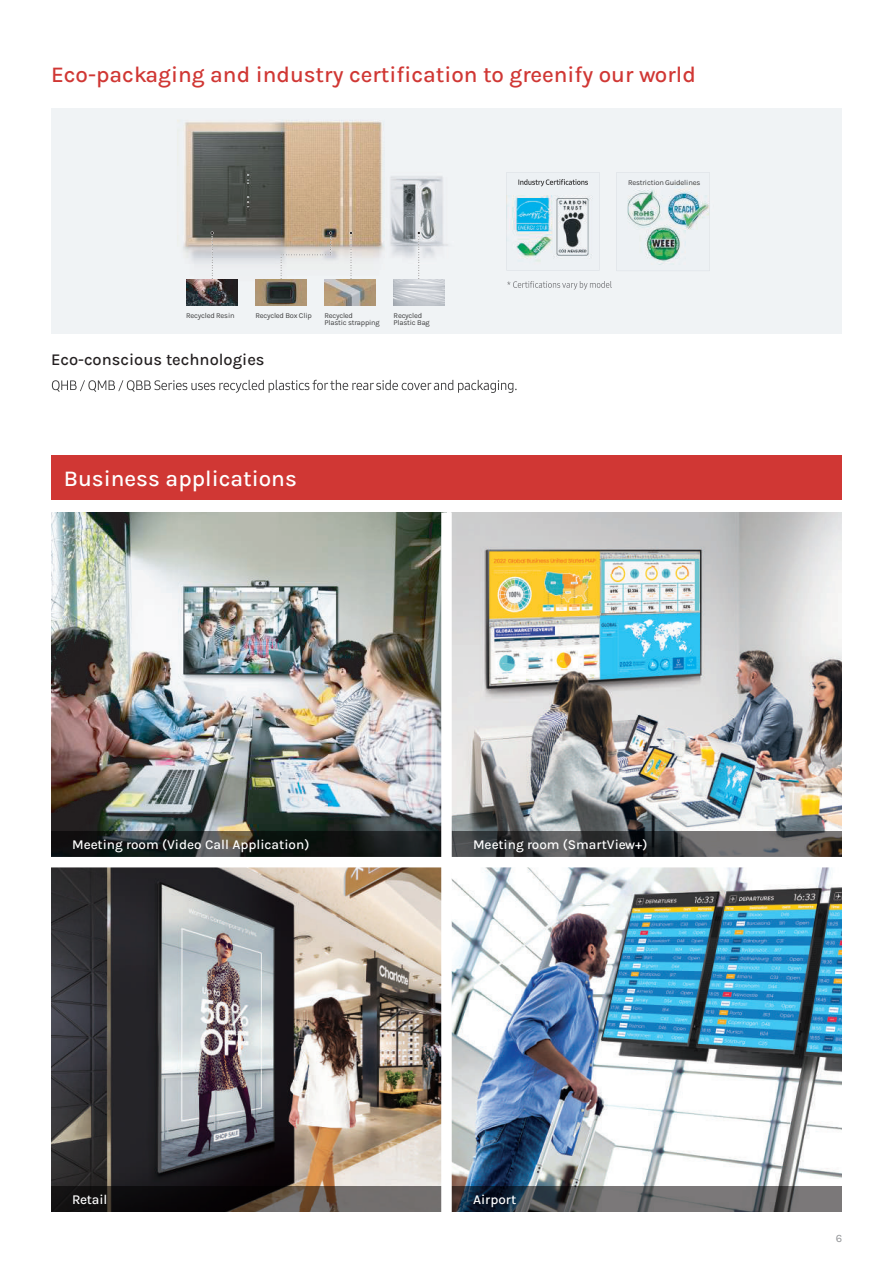
<style>
.page{position:relative;width:893px;height:1263px;background:#fff}
.page>*{position:absolute;margin:0;border:0;box-sizing:border-box;transform-origin:0 0}
.t1{font:500 22.5px "Karla";color:#d03734}
.t2{font:500 22.5px "Karla";color:#fff}
.t3{font:500 16.5px "Karla";color:#231f20}
.t4{font:500 13.5px "Karla";color:#fff}
.t5{font:11.25px "Karla";color:#939598}
.t6{font:7.5px/7.5px "Karla";letter-spacing:-.025em;color:#3e3e3f}
</style>
<div class="page">
<img style="left:452px;top:867px;width:390px;height:319px">
<img style="left:452px;top:512px;width:390px;height:319px">
<img style="left:51px;top:512px;width:390px;height:319px">
<img style="left:51px;top:867px;width:390px;height:319px">
<svg style="left:51px;top:1186px;width:390px;height:26px;background:#393431"></svg>
<svg style="left:452px;top:1186px;width:390px;height:26px;background:#5a5c60"></svg>
<img style="left:51px;top:108px;width:791px;height:226px">
<img style="left:211px;top:231px;width:3px;height:49px">
<img style="left:211px;top:232px;width:2px;height:48px">
<img style="left:349px;top:231px;width:3px;height:49px">
<img style="left:350px;top:232px;width:2px;height:48px">
<img style="left:417px;top:231px;width:3px;height:49px">
<img style="left:418px;top:232px;width:2px;height:48px">
<img style="left:288px;top:231px;width:44px;height:25px">
<img style="left:288px;top:232px;width:44px;height:23px">
<img style="left:186px;top:280px;width:51px;height:25px">
<img style="left:255px;top:280px;width:51px;height:25px">
<img style="left:324px;top:280px;width:51px;height:25px">
<img style="left:394px;top:280px;width:51px;height:25px">
<img style="left:616px;top:172px;width:94px;height:99px">
<img style="left:506px;top:172px;width:94px;height:98px">
<svg style="left:52px;top:380px;width:465px;height:13px"></svg>
<div style="left:51px;top:455px;width:791px;height:45px;background:#d03734"></div>
<svg style="left:51px;top:831px;width:390px;height:26px;background:#1d2120"></svg>
<svg style="left:452px;top:831px;width:390px;height:26px;background:#4b4b4c"></svg>
<svg style="left:518px;top:179px;width:70px;height:7px"></svg>
<svg style="left:507px;top:281px;width:105px;height:9px"></svg>
<h1 class="t1" style="left:51px;top:60px;width:646px">Eco-packaging and industry certification to greenify our world</h1>
<p class="t6" style="left:186px;top:311px;width:50px">Recycled Resin</p>
<p class="t6" style="left:255px;top:311px;width:58px">Recycled Box Clip</p>
<h2 class="t3" style="left:51px;top:349px;width:215px">Eco-conscious technologies</h2>
<p class="t6" style="left:324px;top:311px;width:57px">Recycled<br>Plastic strapping</p>
<p class="t6" style="left:394px;top:311px;width:38px">Recycled<br>Plastic Bag</p>
<h1 class="t2" style="left:64px;top:464px;width:235px">Business applications</h1>
<p class="t6" style="left:628px;top:178px;width:74px">Restriction Guidelines</p>
<h3 class="t4" style="left:72px;top:836px;width:239px">Meeting room (Video Call Application)</h3>
<h3 class="t4" style="left:473px;top:836px;width:176px">Meeting room (SmartView+)</h3>
<h3 class="t4" style="left:72px;top:1191px;width:37px">Retail</h3>
<h3 class="t4" style="left:473px;top:1191px;width:45px">Airport</h3>
<h3 class="t5" style="left:836px;top:1231px;width:8px">6</h3>
</div>
